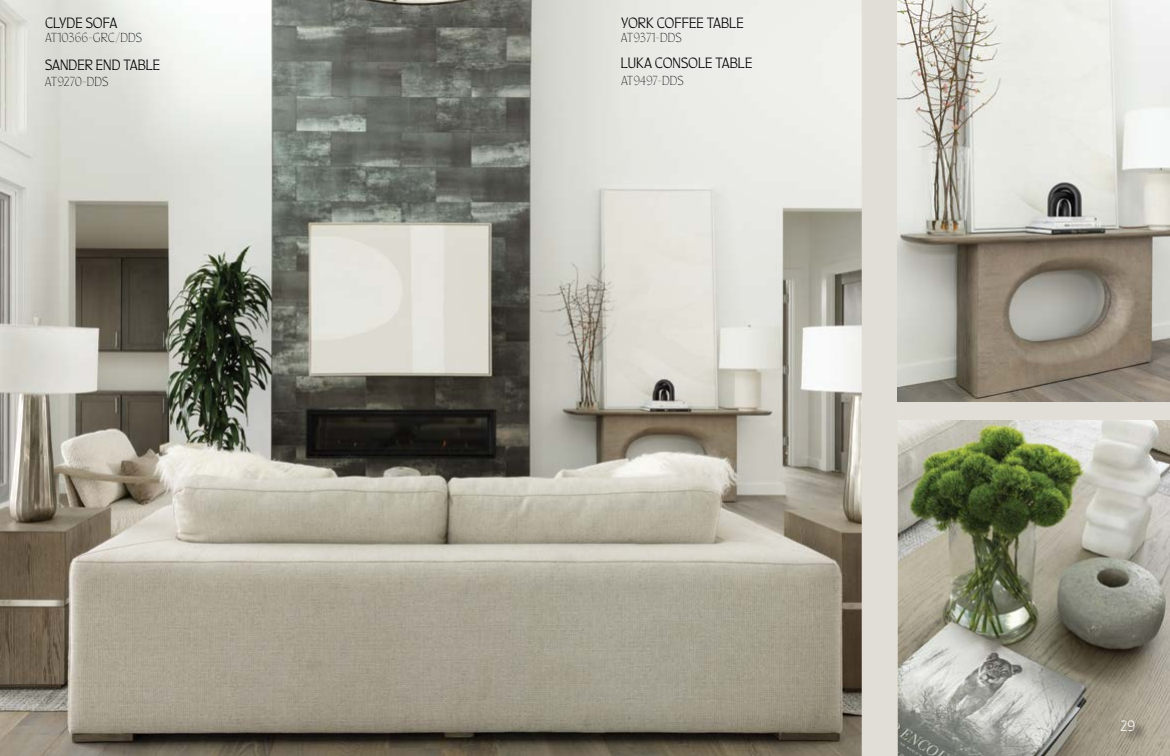
<style>
.page{position:relative;width:1170px;height:756px;background:#fff}
.page>*{position:absolute;margin:0;border:0;box-sizing:border-box;transform-origin:0 0}
.t1{font:800 16px "Quiverleaf CF";color:#000001}
.t2{font:800 16px "Quiverleaf CF";color:#fff}
.t3{font:14px "Quiverleaf CF";letter-spacing:-.005em;color:#000001}
</style>
<div class="page">
<img style="left:0;top:0;width:862px;height:756px">
<svg style="left:862px;top:0;width:308px;height:756px;background:#aaaa9b"></svg>
<div style="left:1123px;top:722px;width:23px;height:21px;background:#000001;opacity:.75"></div>
<img style="left:898px;top:0;width:272px;height:402px">
<p class="t1" style="left:45px;top:11px;width:74px">CLYDE SOFA</p>
<p class="t3" style="left:45px;top:27px;width:99px">AT10366-GRC/DDS</p>
<p class="t1" style="left:45px;top:53px;width:117px">SANDER END TABLE</p>
<p class="t3" style="left:45px;top:72px;width:65px">AT9270-DDS</p>
<p class="t1" style="left:621px;top:11px;width:124px">YORK COFFEE TABLE</p>
<p class="t3" style="left:621px;top:27px;width:62px">AT9371-DDS</p>
<p class="t1" style="left:621px;top:51px;width:133px">LUKA CONSOLE TABLE</p>
<p class="t3" style="left:621px;top:70px;width:64px">AT9497-DDS</p>
<p class="t2" style="left:1120px;top:715px;width:16px">29</p>
</div>
